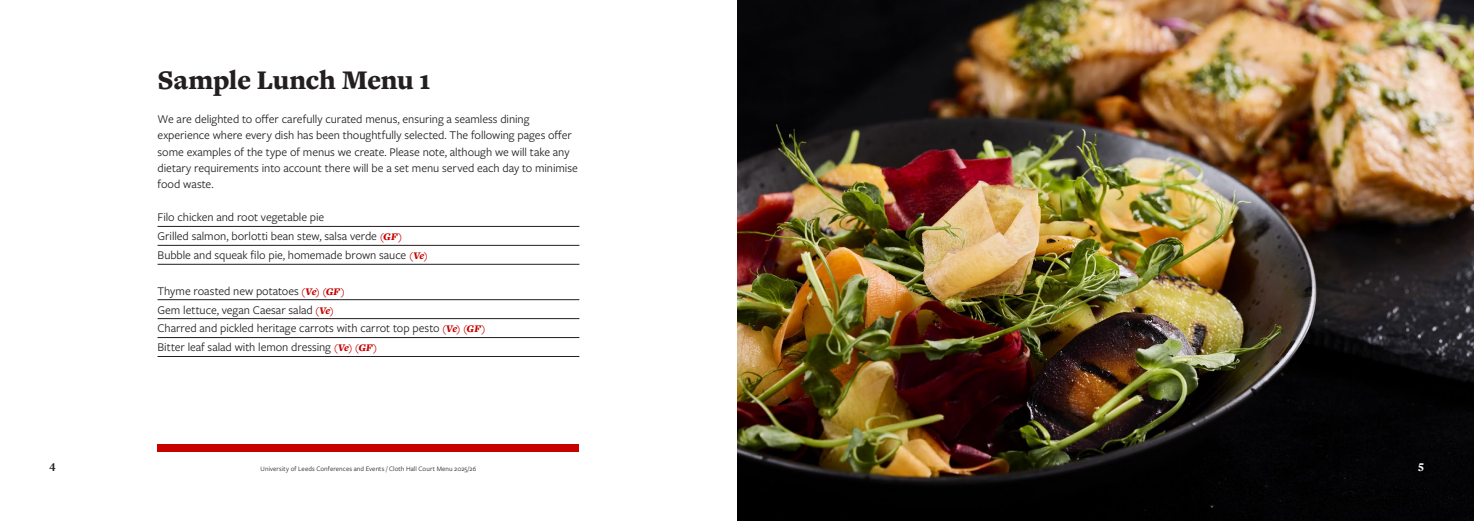
<style>
.page{position:relative;width:1474px;height:521px;background:#fff}
.page>*{position:absolute;margin:0;border:0;box-sizing:border-box;transform-origin:0 0}
.t1{font:900 28px "Freight Text Pro";letter-spacing:-.015em;color:#231f20}
.t2{font:12.25px/16.4px "Freight Sans Pro";letter-spacing:-.005em;color:#231f20}
.t3{font:900 12.25px "Freight Text Pro";color:#231f20}
.t4{font:900 12.25px "Freight Text Pro";color:#fff}
.t5{font:7px "Freight Sans Pro";letter-spacing:.01em;color:#231f20}
.s1{font-family:"Freight Text Pro";font-weight:900;font-style:italic;font-size:10.5px;color:#c70000}
</style>
<div class="page">
<img style="left:737px;top:0;width:736px;height:521px">
<div style="left:158px;top:444px;width:421px;height:7px;background:#c70000"></div>
<hr style="left:158px;top:226px;width:421px;height:1px;background:#231f20">
<hr style="left:158px;top:245px;width:421px;height:1px;background:#231f20">
<hr style="left:158px;top:264px;width:421px;height:1px;background:#231f20">
<hr style="left:158px;top:299px;width:421px;height:1px;background:#231f20">
<hr style="left:158px;top:318px;width:421px;height:1px;background:#231f20">
<hr style="left:158px;top:337px;width:421px;height:1px;background:#231f20">
<hr style="left:158px;top:356px;width:421px;height:1px;background:#231f20">
<p class="t1" style="left:158px;top:61px;width:274px">Sample Lunch Menu 1</p>
<p class="t2" style="left:158px;top:110px;width:422px">We are delighted to offer carefully curated menus, ensuring a seamless dining experience where every dish has been thoughtfully selected. The following pages offer some examples of the type of menus we create. Please note, although we will take any dietary requirements into account there will be a set menu served each day to minimise food waste.</p>
<p class="t2" style="left:158px;top:209px;width:168px">Filo chicken and root vegetable pie</p>
<p class="t2" style="left:158px;top:228px;width:246px">Grilled salmon, borlotti bean stew, salsa verde <span class="s1">(GF)</span></p>
<p class="t2" style="left:158px;top:246px;width:272px">Bubble and squeak filo pie, homemade brown sauce <span class="s1">(Ve)</span></p>
<p class="t2" style="left:158px;top:282px;width:189px">Thyme roasted new potatoes <span class="s1">(Ve) (GF)</span></p>
<p class="t2" style="left:158px;top:301px;width:178px">Gem lettuce, vegan Caesar salad <span class="s1">(Ve)</span></p>
<p class="t2" style="left:158px;top:320px;width:329px">Charred and pickled heritage carrots with carrot top pesto <span class="s1">(Ve) (GF)</span></p>
<p class="t2" style="left:157px;top:339px;width:221px">Bitter leaf salad with lemon dressing <span class="s1">(Ve) (GF)</span></p>
<p class="t3" style="left:50px;top:459px;width:8px">4</p>
<p class="t5" style="left:261px;top:464px;width:217px">University of Leeds Conferences and Events / Cloth Hall Court Menu 2025/26</p>
<p class="t4" style="left:1418px;top:459px;width:8px">5</p>
</div>
